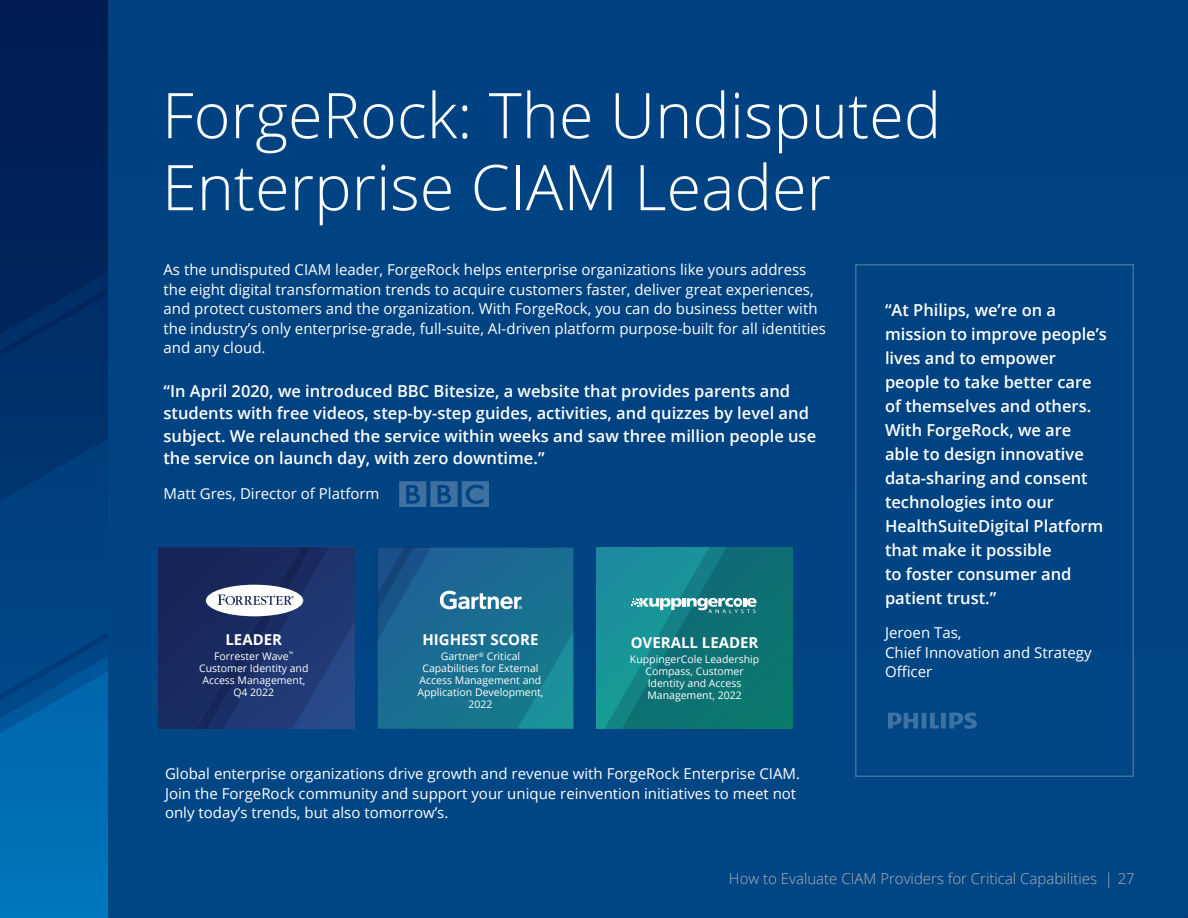
<style>
.page{position:relative;width:1188px;height:918px;background:#fff}
.page>*{position:absolute;margin:0;border:0;box-sizing:border-box;transform-origin:0 0}
.t1{font:300 63px/72px "Open Sans";color:#fff}
.t2{font:600 16.5px/24px "Open Sans";color:#fff}
.t3{font:15px/19.5px "Open Sans";color:#fff}
.t4{font:300 15px "Open Sans";color:#adb3b5}
.t5{font:700 15px "Open Sans";color:#fff}
.t6{font:10.5px/12px "Open Sans";color:#fff;text-align:center}
</style>
<div class="page">
<div style="left:108px;top:0;width:1080px;height:915px;background:#004382"></div>
<hr style="left:108px;top:915px;width:1080px;height:3px;background:#004685">
<div style="left:0;top:0;width:108px;height:918px;background:#006fb6"></div>
<svg style="left:0;top:501px;width:108px;height:217px;fill:#004382"></svg>
<svg style="left:0;top:356px;width:108px;height:145px;fill:#00326c"></svg>
<svg style="left:0;top:632px;width:108px;height:68px"></svg>
<svg style="left:0;top:0;width:108px;height:356px"></svg>
<svg style="left:158px;top:548px;width:196px;height:181px"></svg>
<div style="left:227px;top:596px;width:6px;height:9px;background:#fff;border-radius:50%"></div>
<svg style="left:378px;top:548px;width:195px;height:181px"></svg>
<svg style="left:597px;top:548px;width:196px;height:181px"></svg>
<img style="left:399px;top:482px;width:90px;height:25px">
<svg style="left:888px;top:712px;width:89px;height:17px"></svg>
<h1 class="t1" style="left:162px;top:78px;width:781px">ForgeRock: The Undisputed<br>Enterprise CIAM Leader</h1>
<p class="t3" style="left:164px;top:260px;width:664px">As the undisputed CIAM leader, ForgeRock helps enterprise organizations like yours address the eight digital transformation trends to acquire customers faster, deliver great experiences, and protect customers and the organization. With ForgeRock, you can do business better with the industry’s only enterprise-grade, full-suite, AI-driven platform purpose-built for all identities and any cloud.</p>
<p class="t2" style="left:164px;top:379px;width:654px;line-height:22.5px">“In April 2020, we introduced BBC Bitesize, a website that provides parents and students with free videos, step-by-step guides, activities, and quizzes by level and subject. We relaunched the service within weeks and saw three million people use the service on launch day, with zero downtime.”</p>
<p class="t3" style="left:164px;top:483px;width:218px">Matt Gres, Director of Platform</p>
<p class="t2" style="left:885px;top:297px;width:224px">“At Philips, we’re on a mission to improve people’s lives and to empower people to take better care of themselves and others.<br>With ForgeRock, we are able to design innovative data-sharing and consent technologies into our<br>HealthSuiteDigital Platform that make it possible<br>to foster consumer and patient trust.”</p>
<p class="t3" style="left:885px;top:623px;width:208px">Jeroen Tas,<br>Chief Innovation and Strategy<br>Officer</p>
<p class="t5" style="left:226px;top:629px;width:58px">LEADER</p>
<p class="t6" style="left:199px;top:650px;width:111px">Forrester Wave<sup>™<br></sup>Customer Identity and<br>Access Management,<br>Q4 2022</p>
<p class="t5" style="left:422px;top:629px;width:118px">HIGHEST SCORE</p>
<p class="t6" style="left:417px;top:650px;width:128px">Gartner<sup>®</sup> Critical<br>Capabilities for External<br>Access Management and<br>Application Development,<br>2022</p>
<p class="t5" style="left:631px;top:632px;width:129px">OVERALL LEADER</p>
<p class="t6" style="left:630px;top:653px;width:131px">KuppingerCole Leadership<br>Compass, Customer<br>Identity and Access<br>Management, 2022</p>
<p class="t3" style="left:165px;top:764px;width:637px">Global enterprise organizations drive growth and revenue with ForgeRock Enterprise CIAM.<br>Join the ForgeRock community and support your unique reinvention initiatives to meet not only today’s trends, but also tomorrow’s.</p>
<p class="t4" style="left:729px;top:869px;width:407px">How to Evaluate CIAM Providers for Critical Capabilities | 27</p>
</div>
